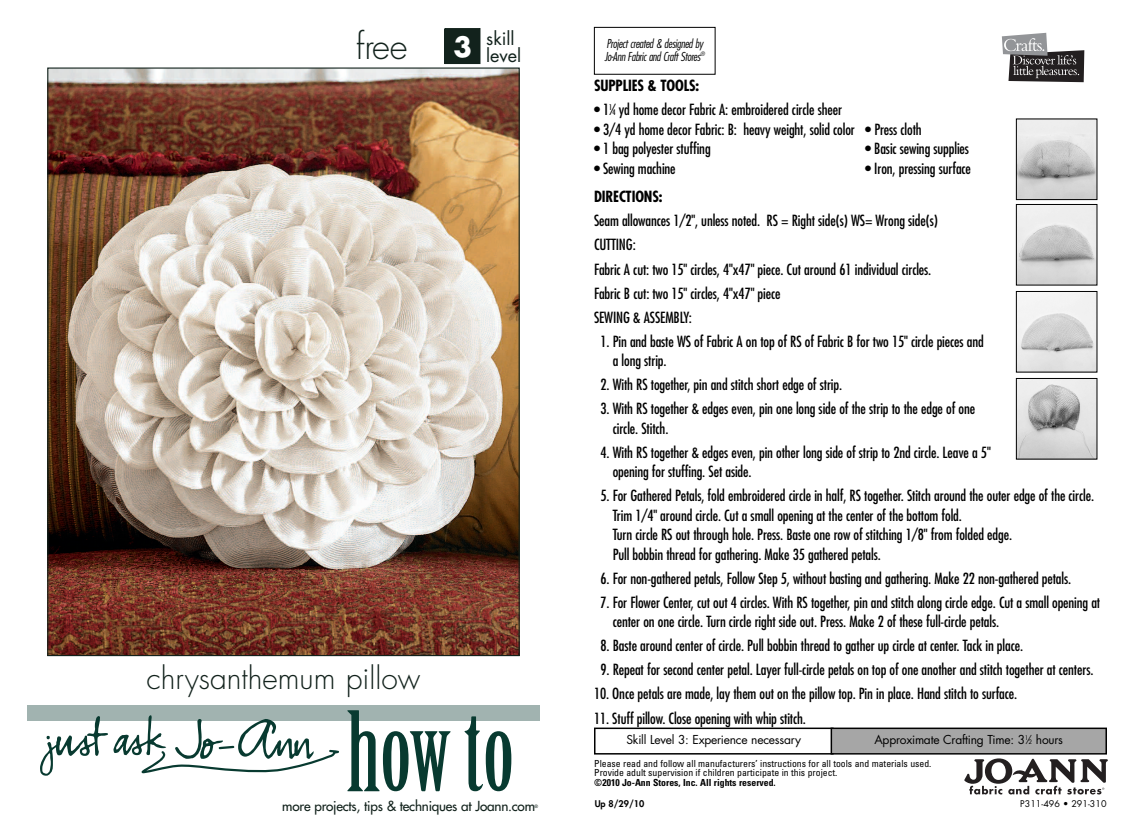
<style>
.page{position:relative;width:1134px;height:837px;background:#fff}
.page>*{position:absolute;margin:0;border:0;box-sizing:border-box;transform-origin:0 0}
.t1{font:300 34.95px "Futura";color:#12221c}
.t2{font:300 30px "Futura";color:#12221c}
.t3{font:18px/16.5px "Futura";color:#12221c}
.t4{font:condensed 15px/19.5px "Futura";letter-spacing:-.01em;color:#000}
.t5{font:700 condensed 15px "Futura";letter-spacing:-.01em;color:#000}
.t6{font:13.5px "Futura";letter-spacing:-.015em;color:#12221c}
.t7{font:12px "Futura";letter-spacing:-.02em;color:#000}
.t8{font:italic 300 condensed 12px/12.5px "Futura";letter-spacing:-.02em;color:#000}
.t9{font:condensed 9.75px/9.8px "Univers";color:#000}
.t10{font:700 condensed 9.75px "Univers";color:#000}
.t11{font:9px "Futura";color:#000}
.t12{font:800 9px "Futura";color:#000}
.t13{font:4.5px "Futura";color:#12221c}
.s1{font-weight:700;font-size:27px;color:#fff}
.s2{font-size:7.5px}
.s3{font-size:6px}
</style>
<div class="page">
<svg style="left:964px;top:758px;width:144px;height:36px"></svg>
<svg style="left:1002px;top:33px;width:82px;height:49px"></svg>
<div style="left:594px;top:27px;width:122px;height:48px;border:1px solid #000"></div>
<div style="left:594px;top:728px;width:240px;height:27px;border:2px solid #000"></div>
<div style="left:832px;top:729px;width:273px;height:24px;background:#a6a6a6"></div>
<div style="left:831px;top:728px;width:276px;height:27px;border:2px solid #000"></div>
<img style="left:1018px;top:121px;width:77px;height:77px">
<div style="left:1016px;top:119px;width:81px;height:81px;border:1px solid #000"></div>
<img style="left:1018px;top:206px;width:77px;height:77px">
<div style="left:1016px;top:204px;width:81px;height:81px;border:1px solid #000"></div>
<img style="left:1018px;top:293px;width:77px;height:77px">
<div style="left:1016px;top:291px;width:81px;height:81px;border:1px solid #000"></div>
<img style="left:1018px;top:380px;width:77px;height:77px">
<div style="left:1016px;top:378px;width:81px;height:81px;border:1px solid #000"></div>
<div style="left:27px;top:705px;width:513px;height:16px;background:#a1b3b0"></div>
<img style="left:49px;top:70px;width:469px;height:584px">
<svg style="left:40px;top:715px;width:299px;height:61px"></svg>
<svg style="left:347px;top:710px;width:104px;height:81px"></svg>
<svg style="left:464px;top:716px;width:47px;height:75px"></svg>
<div style="left:445px;top:29px;width:35px;height:35px;background:#12221c"></div>
<h1 class="t1" style="left:356px;top:30px;width:53px">free</h1>
<p class="t3" style="left:486px;top:32px;width:37px;text-indent:-33px"><span class="s1">3</span> skill level</p>
<h2 class="t2" style="left:147px;top:664px;width:275px">chrysanthemum pillow</h2>
<p class="t6" style="left:282px;top:799px;width:254px">more projects, tips &amp; techniques at Joann.com</p>
<p class="t13" style="left:535px;top:804px;width:5px">®</p>
<p class="t8" style="left:604px;top:38px;width:102px">Project created &amp; designed by<br>Jo-Ann Fabric and Craft Stores<sup>®</sup></p>
<p class="t5" style="left:594px;top:79px;width:107px">SUPPLIES &amp; TOOLS:</p>
<p class="t4" style="left:594px;top:101px;width:250px">• 1<sup>1</sup>⁄<span class="s2">4</span> yd home decor Fabric A: embroidered circle sheer</p>
<p class="t4" style="left:594px;top:121px;width:329px">• 3/4 yd home decor Fabric: B: heavy weight, solid color • Press cloth</p>
<p class="t4" style="left:594px;top:140px;width:118px">• 1 bag polyester stuffing</p>
<p class="t4" style="left:865px;top:140px;width:105px">• Basic sewing supplies</p>
<p class="t4" style="left:594px;top:160px;width:83px">• Sewing machine</p>
<p class="t4" style="left:865px;top:160px;width:107px">• Iron, pressing surface</p>
<p class="t5" style="left:594px;top:190px;width:70px">DIRECTIONS:</p>
<p class="t4" style="left:594px;top:210px;width:345px;line-height:24px">Seam allowances 1/2", unless noted. RS = Right side(s) WS= Wrong side(s)<br>CUTTING:<br>Fabric A cut: two 15" circles, 4"x47" piece. Cut around 61 individual circles.<br>Fabric B cut: two 15" circles, 4"x47" piece<br>SEWING &amp; ASSEMBLY:</p>
<p class="t4" style="left:613px;top:332px;width:373px;text-indent:-12px">1. Pin and baste WS of Fabric A on top of RS of Fabric B for two 15" circle pieces and a long strip.</p>
<p class="t4" style="left:601px;top:376px;width:243px">2. With RS together, pin and stitch short edge of strip.</p>
<p class="t4" style="left:613px;top:400px;width:364px;text-indent:-12px">3. With RS together &amp; edges even, pin one long side of the strip to the edge of one circle. Stitch.</p>
<p class="t4" style="left:613px;top:443px;width:380px;text-indent:-12px">4. With RS together &amp; edges even, pin other long side of strip to 2nd circle. Leave a 5" opening for stuffing. Set aside.</p>
<p class="t4" style="left:613px;top:487px;width:483px;text-indent:-12px">5. For Gathered Petals, fold embroidered circle in half, RS together. Stitch around the outer edge of the circle.<br>Trim 1/4" around circle. Cut a small opening at the center of the bottom fold.<br>Turn circle RS out through hole. Press. Baste one row of stitching 1/8" from folded edge.<br>Pull bobbin thread for gathering. Make 35 gathered petals.</p>
<p class="t4" style="left:601px;top:569px;width:472px">6. For non-gathered petals, Follow Step 5, without basting and gathering. Make 22 non-gathered petals.</p>
<p class="t4" style="left:613px;top:593px;width:489px;text-indent:-12px">7. For Flower Center, cut out 4 circles. With RS together, pin and stitch along circle edge. Cut a small opening at center on one circle. Turn circle right side out. Press. Make 2 of these full-circle petals.</p>
<p class="t4" style="left:601px;top:637px;width:424px">8. Baste around center of circle. Pull bobbin thread to gather up circle at center. Tack in place.</p>
<p class="t4" style="left:601px;top:661px;width:494px">9. Repeat for second center petal. Layer full-circle petals on top of one another and stitch together at centers.</p>
<p class="t4" style="left:594px;top:685px;width:425px">10. Once petals are made, lay them out on the pillow top. Pin in place. Hand stitch to surface.</p>
<p class="t4" style="left:594px;top:709px;width:213px">11. Stuff pillow. Close opening with whip stitch.</p>
<p class="t7" style="left:626px;top:735px;width:176px">Skill Level 3: Experience necessary</p>
<p class="t7" style="left:874px;top:735px;width:190px">Approximate Crafting Time: 3<sup>1</sup>⁄<span class="s3">2</span> hours</p>
<p class="t9" style="left:594px;top:759px;width:339px">Please read and follow all manufacturers’ instructions for all tools and materials used.<br>Provide adult supervision if children participate in this project.</p>
<p class="t10" style="left:594px;top:779px;width:183px">©2010 Jo-Ann Stores, Inc. All rights reserved.</p>
<p class="t12" style="left:595px;top:799px;width:51px">Up 8/29/10</p>
<p class="t11" style="left:1020px;top:800px;width:88px">P311-496 • 291-310</p>
</div>
